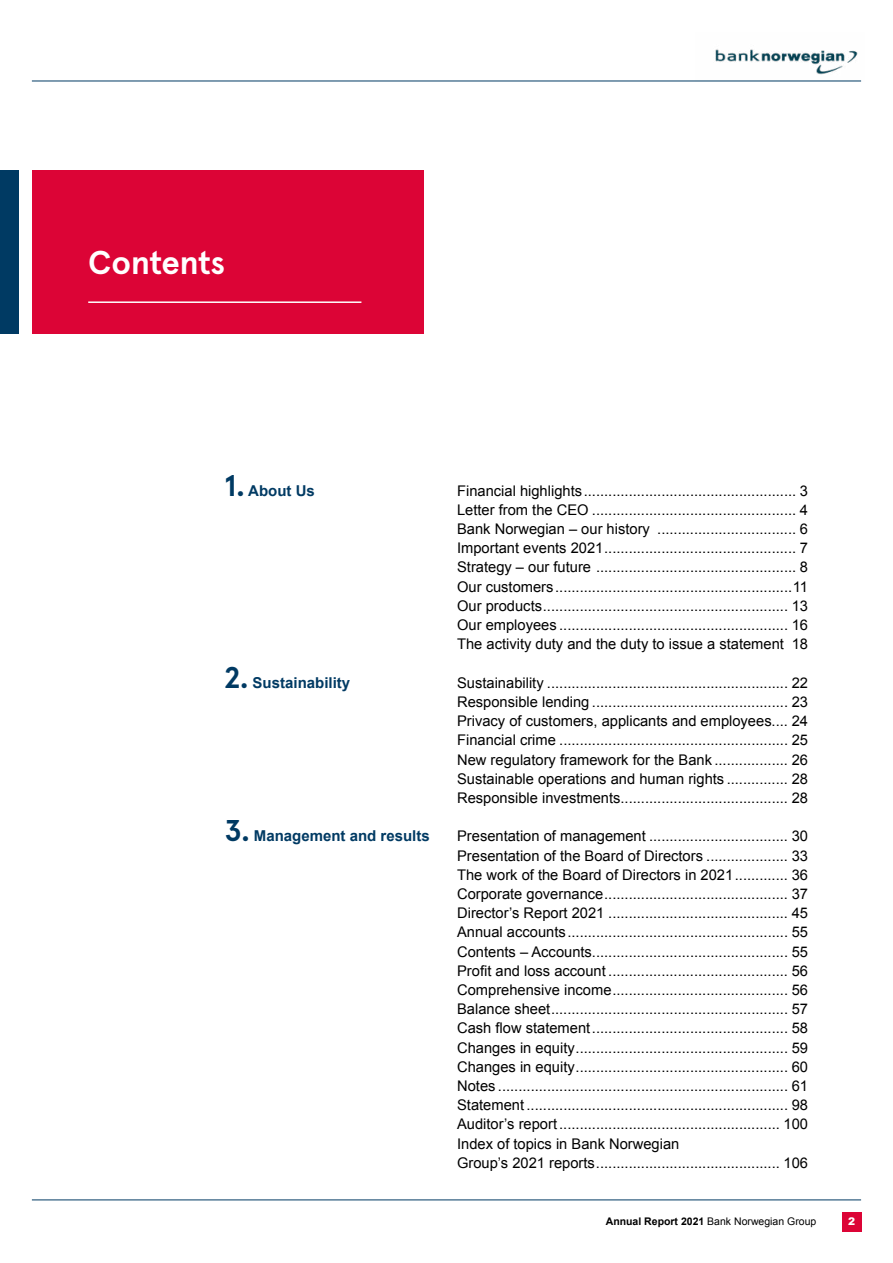
<style>
.page{position:relative;width:893px;height:1263px;background:#fff}
.page>*{position:absolute;margin:0;border:0;box-sizing:border-box;transform-origin:0 0}
.t1{font:700 33px "Apercu Pro";letter-spacing:-.01em;color:#fff}
.t2{font:700 15px "Arial";color:#003a63}
.Innholdsfortegnelse{font:14.7px/19.2px "Arial";color:#000}
.t3{font:10.5px "Arial";color:#000}
.t4{font:900 10.5px "Arial";color:#fff}
.s1{font-family:"Apercu Pro";font-size:30px}
.s2{font-weight:700}
</style>
<div class="page">
<hr style="left:32px;top:1200px;width:829px;height:1px;background:#003a63">
<div style="left:842px;top:1212px;width:19px;height:19px;background:#dc0436"></div>
<hr style="left:32px;top:81px;width:829px;height:1px;background:#003a63">
<img style="left:696px;top:49px;width:166px;height:32px">
<div style="left:32px;top:170px;width:391px;height:164px;background:#dc0436"></div>
<hr style="left:88px;top:301px;width:273px;height:2px;background:#fff">
<div style="left:0;top:170px;width:19px;height:164px;background:#003a63"></div>
<p class="t1" style="left:88px;top:237px;width:138px">Contents</p>
<p class="t2" style="left:225px;top:480px;width:92px"><span class="s1">1.</span> About Us</p>
<p class="t2" style="left:225px;top:672px;width:127px"><span class="s1">2.</span> Sustainability</p>
<p class="t2" style="left:225px;top:826px;width:206px"><span class="s1">3.</span> Management and results</p>
<p class="Innholdsfortegnelse" style="left:457px;top:481px;width:352px">Financial highlights.................................................... 3</p>
<p class="Innholdsfortegnelse" style="left:457px;top:500px;width:352px">Letter from the CEO .................................................. 4</p>
<p class="Innholdsfortegnelse" style="left:457px;top:519px;width:352px">Bank Norwegian – our history .................................. 6</p>
<p class="Innholdsfortegnelse" style="left:457px;top:539px;width:352px">Important events 2021............................................... 7</p>
<p class="Innholdsfortegnelse" style="left:457px;top:558px;width:352px">Strategy – our future ................................................. 8</p>
<p class="Innholdsfortegnelse" style="left:457px;top:577px;width:352px">Our customers..........................................................11</p>
<p class="Innholdsfortegnelse" style="left:457px;top:596px;width:352px">Our products............................................................ 13</p>
<p class="Innholdsfortegnelse" style="left:457px;top:615px;width:352px">Our employees ........................................................ 16</p>
<p class="Innholdsfortegnelse" style="left:457px;top:635px;width:352px">The activity duty and the duty to issue a statement 18</p>
<p class="Innholdsfortegnelse" style="left:457px;top:673px;width:352px">Sustainability ........................................................... 22</p>
<p class="Innholdsfortegnelse" style="left:457px;top:692px;width:352px">Responsible lending ................................................ 23</p>
<p class="Innholdsfortegnelse" style="left:457px;top:711px;width:352px">Privacy of customers, applicants and employees.... 24</p>
<p class="Innholdsfortegnelse" style="left:457px;top:731px;width:352px">Financial crime ........................................................ 25</p>
<p class="Innholdsfortegnelse" style="left:457px;top:750px;width:352px">New regulatory framework for the Bank .................. 26</p>
<p class="Innholdsfortegnelse" style="left:457px;top:769px;width:352px">Sustainable operations and human rights ............... 28</p>
<p class="Innholdsfortegnelse" style="left:457px;top:788px;width:352px">Responsible investments......................................... 28</p>
<p class="Innholdsfortegnelse" style="left:457px;top:827px;width:352px">Presentation of management .................................. 30</p>
<p class="Innholdsfortegnelse" style="left:457px;top:846px;width:352px">Presentation of the Board of Directors .................... 33</p>
<p class="Innholdsfortegnelse" style="left:457px;top:865px;width:352px">The work of the Board of Directors in 2021............. 36</p>
<p class="Innholdsfortegnelse" style="left:457px;top:884px;width:352px">Corporate governance............................................. 37</p>
<p class="Innholdsfortegnelse" style="left:457px;top:903px;width:352px">Director’s Report 2021 ............................................ 45</p>
<p class="Innholdsfortegnelse" style="left:457px;top:923px;width:352px">Annual accounts...................................................... 55</p>
<p class="Innholdsfortegnelse" style="left:457px;top:942px;width:352px">Contents – Accounts................................................ 55</p>
<p class="Innholdsfortegnelse" style="left:457px;top:961px;width:352px">Profit and loss account ............................................ 56</p>
<p class="Innholdsfortegnelse" style="left:457px;top:980px;width:352px">Comprehensive income........................................... 56</p>
<p class="Innholdsfortegnelse" style="left:457px;top:999px;width:352px">Balance sheet.......................................................... 57</p>
<p class="Innholdsfortegnelse" style="left:457px;top:1019px;width:352px">Cash flow statement................................................ 58</p>
<p class="Innholdsfortegnelse" style="left:457px;top:1038px;width:352px">Changes in equity.................................................... 59</p>
<p class="Innholdsfortegnelse" style="left:457px;top:1057px;width:352px">Changes in equity.................................................... 60</p>
<p class="Innholdsfortegnelse" style="left:457px;top:1076px;width:352px">Notes ....................................................................... 61</p>
<p class="Innholdsfortegnelse" style="left:457px;top:1095px;width:352px">Statement ................................................................ 98</p>
<p class="Innholdsfortegnelse" style="left:457px;top:1115px;width:352px">Auditor’s report ...................................................... 100</p>
<p class="Innholdsfortegnelse" style="left:457px;top:1134px;width:352px">Index of topics in Bank Norwegian<br>Group’s 2021 reports............................................. 106</p>
<p class="t3" style="left:606px;top:1214px;width:212px"><span class="s2">Annual Report 2021</span> Bank Norwegian Group</p>
<p class="t4" style="left:848px;top:1214px;width:9px">2</p>
</div>
